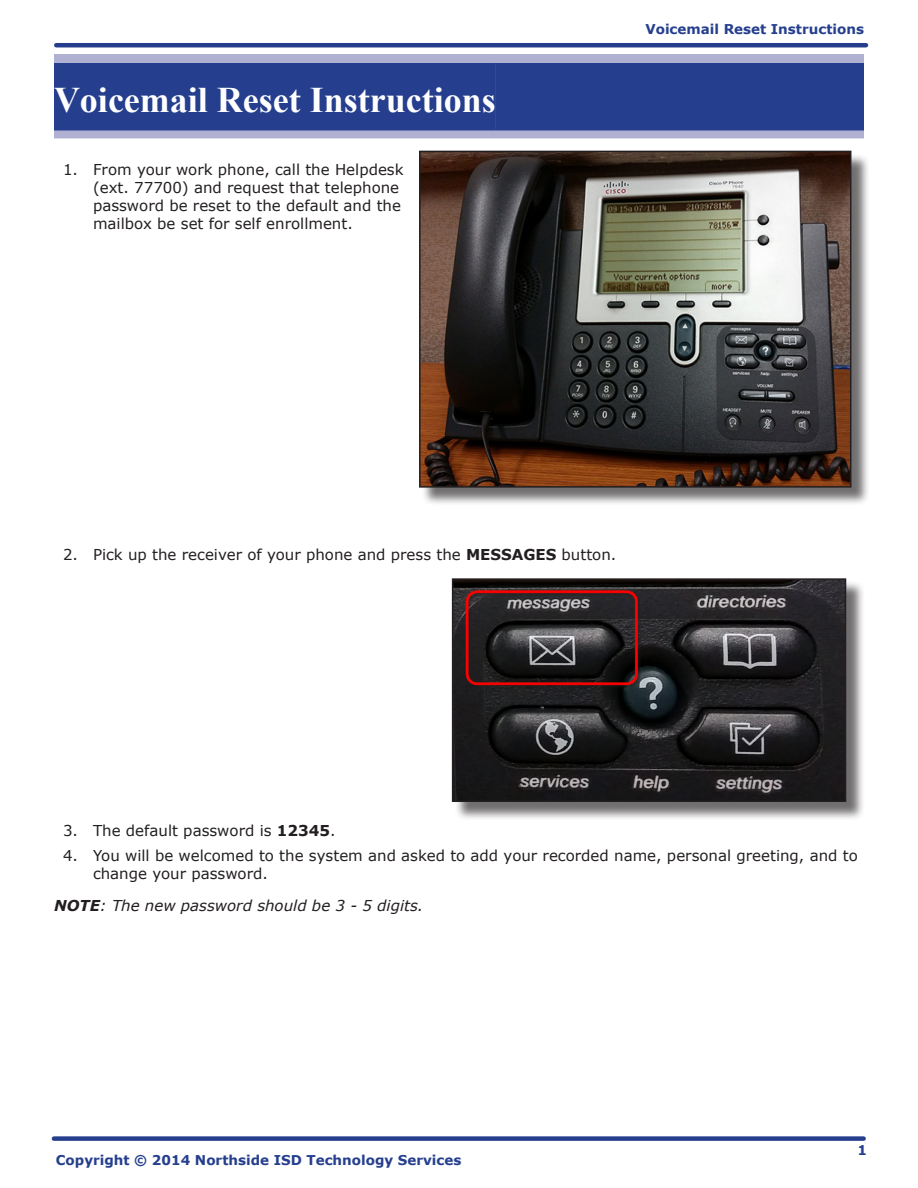
<style>
.page{position:relative;width:918px;height:1188px;background:#fff}
.page>*{position:absolute;margin:0;border:0;box-sizing:border-box;transform-origin:0 0}
.Heading_1{font:700 36px "Times New Roman";color:#fff}
.t1{font:15px/18px "Verdana";color:#231f20}
.NOTE{font:italic 15px "Verdana";color:#231f20}
.t2{font:700 13.5px "Verdana";color:#253f8e}
.s1{font-weight:700}
</style>
<div class="page">
<div style="left:54px;top:1136px;width:810px;height:5px;background:#253f8e"></div>
<hr style="left:56px;top:43px;width:810px;height:4px;background:#253f8e">
<div style="left:54px;top:54px;width:810px;height:10px;background:#afb0d2"></div>
<div style="left:54px;top:128px;width:810px;height:10px;background:#afb0d2"></div>
<div style="left:54px;top:63px;width:442px;height:67px;background:#253f8e"></div>
<div style="left:496px;top:63px;width:368px;height:67px;background:#253f8e"></div>
<div style="left:421px;top:153px;width:449px;height:353px;background:#231f20;opacity:.64"></div>
<img style="left:422px;top:154px;width:426px;height:331px">
<div style="left:419px;top:151px;width:432px;height:337px;border:2px solid #231f20"></div>
<div style="left:454px;top:581px;width:411px;height:240px;background:#231f20;opacity:.64"></div>
<img style="left:455px;top:581px;width:388px;height:218px">
<div style="left:452px;top:578px;width:394px;height:224px;border:2px solid #231f20"></div>
<p class="Heading_1" style="left:54px;top:75px;width:443px">Voicemail Reset Instructions</p>
<p class="t1" style="left:93px;top:160px;width:312px;text-indent:-30px">1. From your work phone, call the Helpdesk (ext. 77700) and request that telephone password be reset to the default and the mailbox be set for self enrollment.</p>
<p class="t2" style="left:645px;top:20px;width:220px">Voicemail Reset Instructions</p>
<p class="t1" style="left:63px;top:545px;width:555px">2. Pick up the receiver of your phone and press the <span class="s1">MESSAGES</span> button.</p>
<p class="t1" style="left:63px;top:822px;width:274px">3. The default password is <span class="s1">12345</span>.</p>
<p class="t1" style="left:93px;top:846px;width:766px;text-indent:-30px">4. You will be welcomed to the system and asked to add your recorded name, personal greeting, and to change your password.</p>
<p class="NOTE" style="left:54px;top:895px;width:371px"><span class="s1">NOTE</span>: The new password should be 3 - 5 digits.</p>
<p class="t2" style="left:56px;top:1151px;width:407px">Copyright © 2014 Northside ISD Technology Services</p>
<p class="t2" style="left:857px;top:1141px;width:11px">1</p>
</div>
